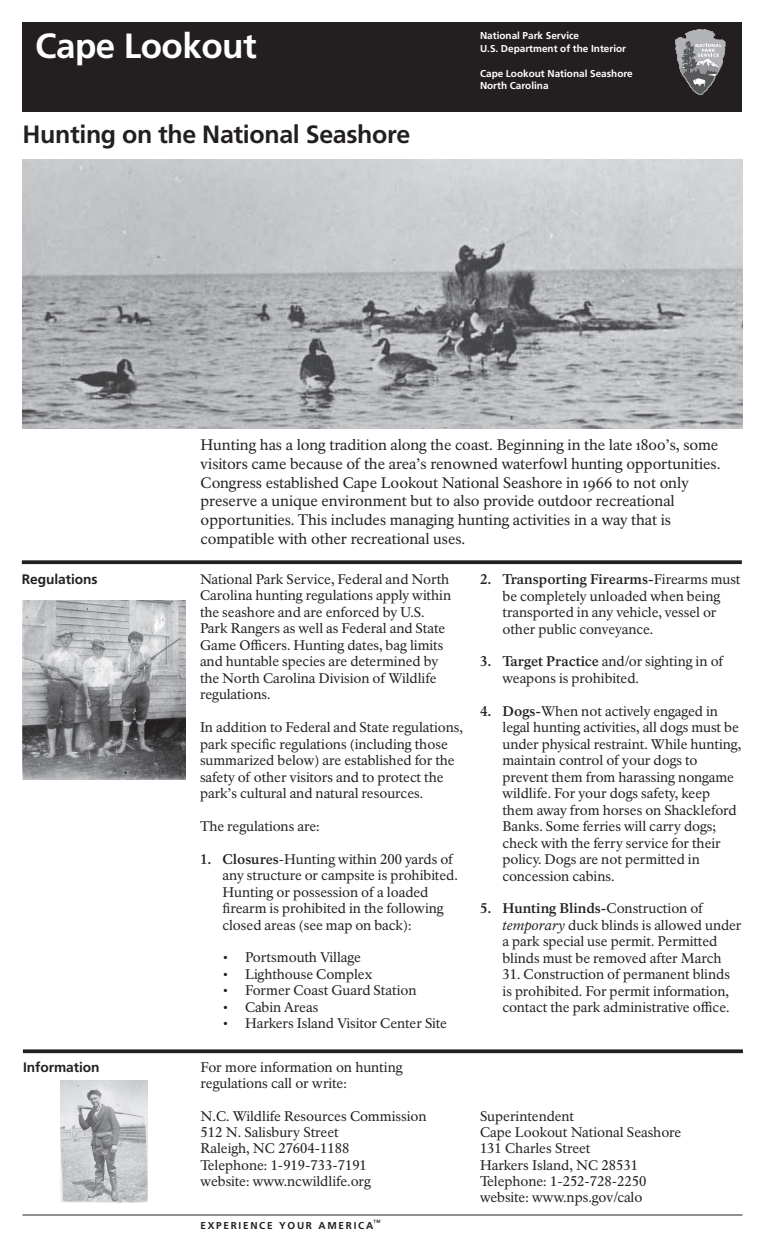
<style>
.page{position:relative;width:765px;height:1260px;background:#fff}
.page>*{position:absolute;margin:0;border:0;box-sizing:border-box;transform-origin:0 0}
.Black-band_site_name{font:700 35px "Frutiger LT Std";letter-spacing:-.015em;color:#fff}
.Site_Bulletin_Title{font:700 25px "Frutiger LT Std";letter-spacing:-.015em;color:#231f20}
.Introduction-text{font:15px/18.8px "NPS Rawlinson OT Old";color:#231f20}
.Text{font:13.75px/16.5px "NPS Rawlinson OT";color:#231f20}
.Head-A{font:700 13.75px "Frutiger LT Std";letter-spacing:-.005em;color:#231f20}
.Black-band__DOI_NPS{font:700 10px "Frutiger LT Std";color:#fff}
.EXPERIENCE_YOUR_AME{font:700 10px "Frutiger LT Std";letter-spacing:.17em;color:#231f20}
.s1{font-weight:700}
.s2{font-style:italic}
</style>
<div class="page">
<img style="left:22px;top:159px;width:720px;height:270px">
<div style="left:23px;top:23px;width:719px;height:89px;background:#231f20"></div>
<svg style="left:23px;top:1049px;width:720px;height:4px;background:#393536"></svg>
<svg style="left:22px;top:560px;width:720px;height:4px;background:#353132"></svg>
<hr style="left:22px;top:1215px;width:720px;height:1px;background:#231f20">
<svg style="left:675px;top:29px;width:51px;height:66px"></svg>
<img style="left:22px;top:600px;width:164px;height:180px">
<img style="left:61px;top:1080px;width:86px;height:122px">
<p class="Black-band_site_name" style="left:35px;top:25px;width:223px">Cape Lookout</p>
<p class="Black-band__DOI_NPS" style="left:480px;top:30px;width:101px">National Park Service</p>
<p class="Black-band__DOI_NPS" style="left:480px;top:42px;width:148px">U.S. Department of the Interior</p>
<p class="Black-band__DOI_NPS" style="left:480px;top:67px;width:154px">Cape Lookout National Seashore</p>
<p class="Black-band__DOI_NPS" style="left:480px;top:80px;width:70px">North Carolina</p>
<p class="Site_Bulletin_Title" style="left:22px;top:119px;width:389px">Hunting on the National Seashore</p>
<p class="Head-A" style="left:22px;top:571px;width:77px">Regulations</p>
<p class="Head-A" style="left:23px;top:1059px;width:78px">Information</p>
<p class="Introduction-text" style="left:201px;top:436px;width:521px">Hunting has a long tradition along the coast. Beginning in the late 1800’s, some visitors came because of the area’s renowned waterfowl hunting opportunities.<br>Congress established Cape Lookout National Seashore in 1966 to not only preserve a unique environment but to also provide outdoor recreational opportunities. This includes managing hunting activities in a way that is compatible with other recreational uses.</p>
<p class="Text" style="left:200px;top:571px;width:253px">National Park Service, Federal and North Carolina hunting regulations apply within the seashore and are enforced by U.S.<br>Park Rangers as well as Federal and State Game Officers. Hunting dates, bag limits and huntable species are determined by the North Carolina Division of Wildlife regulations.</p>
<p class="Text" style="left:200px;top:719px;width:264px">In addition to Federal and State regulations, park specific regulations (including those summarized below) are established for the safety of other visitors and to protect the park’s cultural and natural resources.</p>
<p class="Text" style="left:200px;top:818px;width:121px">The regulations are:</p>
<p class="Text" style="left:222px;top:851px;width:237px;text-indent:-22px"><span class="s1">1. Closures</span>-Hunting within 200 yards of any structure or campsite is prohibited.<br>Hunting or possession of a loaded firearm is prohibited in the following closed areas (see map on back):</p>
<p class="Text" style="left:222px;top:950px;width:140px">• Portsmouth Village</p>
<p class="Text" style="left:222px;top:966px;width:151px">• Lighthouse Complex</p>
<p class="Text" style="left:222px;top:983px;width:196px">• Former Coast Guard Station</p>
<p class="Text" style="left:222px;top:999px;width:97px">• Cabin Areas</p>
<p class="Text" style="left:222px;top:1016px;width:226px">• Harkers Island Visitor Center Site</p>
<p class="Text" style="left:502px;top:571px;width:240px;text-indent:-22px"><span class="s1">2. Transporting Firearms-</span>Firearms must be completely unloaded when being transported in any vehicle, vessel or other public conveyance.</p>
<p class="Text" style="left:502px;top:653px;width:222px;text-indent:-22px"><span class="s1">3. Target Practice</span> and/or sighting in of weapons is prohibited.</p>
<p class="Text" style="left:502px;top:703px;width:240px;text-indent:-22px"><span class="s1">4. Dogs-</span>When not actively engaged in legal hunting activities, all dogs must be under physical restraint. While hunting, maintain control of your dogs to prevent them from harassing nongame wildlife. For your dogs safety, keep them away from horses on Shackleford Banks. Some ferries will carry dogs; check with the ferry service for their policy. Dogs are not permitted in concession cabins.</p>
<p class="Text" style="left:502px;top:900px;width:241px;text-indent:-22px"><span class="s1">5. Hunting Blinds-</span>Construction of <span class="s2">temporary</span> duck blinds is allowed under a park special use permit. Permitted blinds must be removed after March</p>
<p class="Text" style="left:502px;top:966px;width:229px;text-align:justify">31. Construction of permanent blinds is prohibited. For permit information, contact the park administrative office.</p>
<p class="Text" style="left:201px;top:1059px;width:204px">For more information on hunting regulations call or write:</p>
<p class="Text" style="left:201px;top:1108px;width:227px">N.C. Wildlife Resources Commission<br>512 N. Salisbury Street<br>Raleigh, NC 27604-1188<br>Telephone: 1-919-733-7191<br>website: www.ncwildlife.org</p>
<p class="Text" style="left:480px;top:1108px;width:203px">Superintendent<br>Cape Lookout National Seashore<br>131 Charles Street<br>Harkers Island, NC 28531<br>Telephone: 1-252-728-2250 website: www.nps.gov/calo</p>
<p class="EXPERIENCE_YOUR_AME" style="left:201px;top:1219px;width:182px">EXPERIENCE YOUR AMERICA<sup>™</sup></p>
</div>
